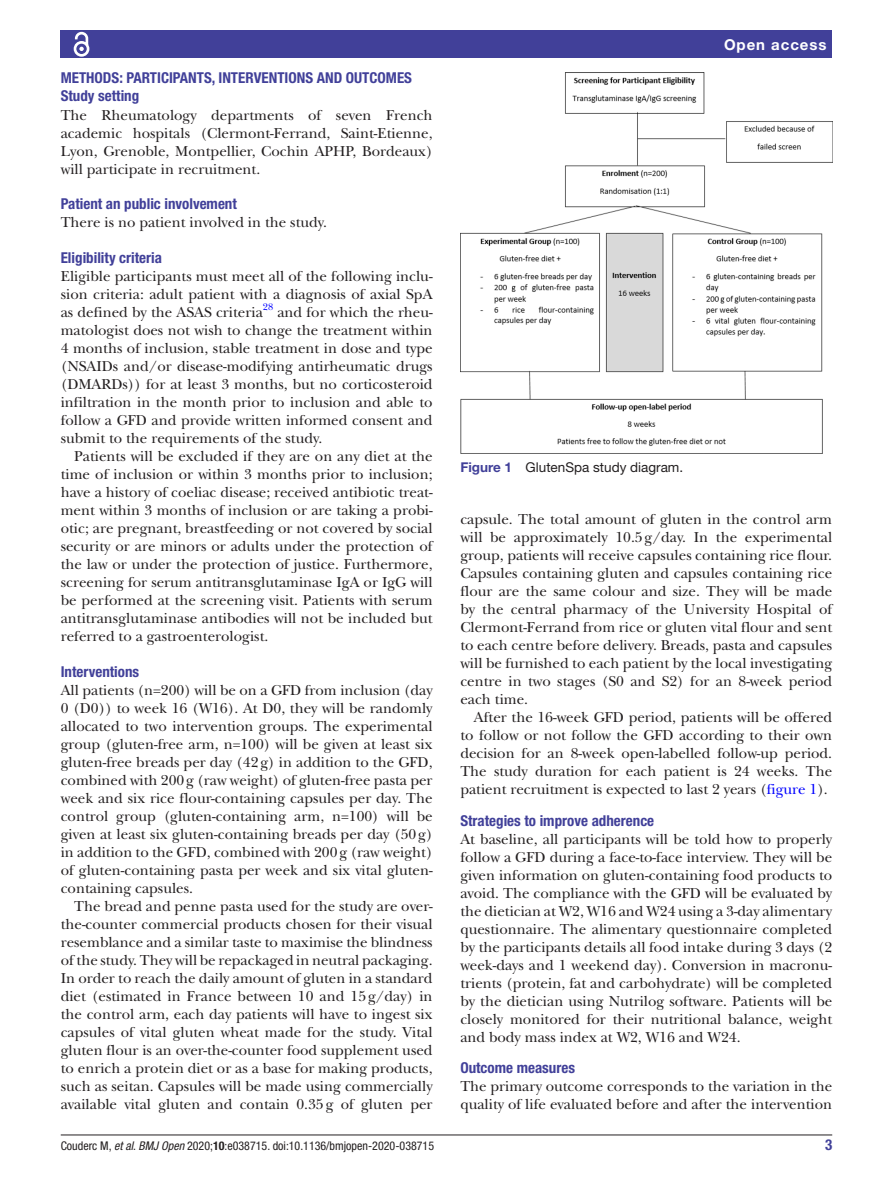
<style>
.page{position:relative;width:893px;height:1191px;background:#fff}
.page>*{position:absolute;margin:0;border:0;box-sizing:border-box;transform-origin:0 0}
.t1{font:15px/18px "New Baskerville";color:#231f20;text-align:justify}
.t2{font:700 condensed 15px/18px "Helvetica Neue LT Std";color:#414099}
.t3{font:700 15px "Helvetica Neue LT Std";letter-spacing:.065em;color:#fff}
.t4{font:13.5px "Helvetica Neue LT Std";color:#231f20}
.t5{font:condensed 12px "Helvetica Neue LT Std";color:#231f20}
.s1{font-weight:700;color:#414099}
.s2{color:#00f}
.s3{font-style:italic}
.s4{font-weight:700}
</style>
<div class="page">
<hr style="left:61px;top:1134px;width:771px;height:1px;background:#231f20">
<div style="left:61px;top:31px;width:771px;height:27px;background:#414099"></div>
<svg style="left:73px;top:31px;width:17px;height:26px"></svg>
<img style="left:460px;top:73px;width:372px;height:381px">
<p class="t2" style="left:61px;top:69px;width:353px">METHODS: PARTICIPANTS, INTERVENTIONS AND OUTCOMES<br>Study setting</p>
<p class="t1" style="left:61px;top:106px;width:373px">The Rheumatology departments of seven French academic hospitals (Clermont-Ferrand, Saint-Etienne, Lyon, Grenoble, Montpellier, Cochin APHP, Bordeaux) will participate in recruitment.</p>
<p class="t2" style="left:61px;top:195px;width:178px">Patient an public involvement</p>
<p class="t1" style="left:61px;top:214px;width:268px">There is no patient involved in the study.</p>
<p class="t2" style="left:61px;top:249px;width:103px">Eligibility criteria</p>
<p class="t1" style="left:61px;top:267px;width:373px">Eligible participants must meet all of the following inclu&shy;sion criteria: adult patient with a diagnosis of axial SpA as defined by the ASAS criteria<sup>28</sup> and for which the rheu&shy;matologist does not wish to change the treatment within 4 months of inclusion, stable treatment in dose and type (NSAIDs and/or disease-modifying antirheumatic drugs (DMARDs)) for at least 3 months, but no corticosteroid infiltration in the month prior to inclusion and able to follow a GFD and provide written informed consent and submit to the requirements of the study.</p>
<p class="t1" style="left:61px;top:447px;width:373px;text-indent:14px">Patients will be excluded if they are on any diet at the time of inclusion or within 3 months prior to inclusion; have a history of coeliac disease; received antibiotic treat&shy;ment within 3 months of inclusion or are taking a probi&shy;otic; are pregnant, breastfeeding or not covered by social security or are minors or adults under the protection of the law or under the protection of justice. Furthermore, screening for serum antitransglutaminase IgA or IgG will be performed at the screening visit. Patients with serum antitransglutaminase antibodies will not be included but referred to a gastroenterologist.</p>
<p class="t2" style="left:61px;top:662px;width:80px">Interventions</p>
<p class="t1" style="left:61px;top:681px;width:373px">All patients (n=200) will be on a GFD from inclusion (day 0 (D0)) to week 16 (W16). At D0, they will be randomly allocated to two intervention groups. The experimental group (gluten-free arm, n=100) will be given at least six gluten-free breads per day (42g) in addition to the GFD, combined with 200g (raw weight) of gluten-free pasta per week and six rice flour-containing capsules per day. The control group (gluten-containing arm, n=100) will be given at least six gluten-containing breads per day (50g) in addition to the GFD, combined with 200g (raw weight) of gluten-containing pasta per week and six vital gluten&shy;containing capsules.</p>
<p class="t1" style="left:61px;top:897px;width:373px;text-indent:14px">The bread and penne pasta used for the study are over&shy;the-counter commercial products chosen for their visual resemblance and a similar taste to maximise the blindness of the study. They will be repackaged in neutral packaging.<br>In order to reach the daily amount of gluten in a standard diet (estimated in France between 10 and 15g/day) in the control arm, each day patients will have to ingest six capsules of vital gluten wheat made for the study. Vital gluten flour is an over-the-counter food supplement used to enrich a protein diet or as a base for making products, such as seitan. Capsules will be made using commercially available vital gluten and contain 0.35g of gluten per</p>
<p class="t3" style="left:724px;top:35px;width:104px">Open access</p>
<p class="t4" style="left:460px;top:459px;width:224px"><span class="s1">Figure 1</span> GlutenSpa study diagram.</p>
<p class="t1" style="left:460px;top:510px;width:373px">capsule. The total amount of gluten in the control arm will be approximately 10.5g/day. In the experimental group, patients will receive capsules containing rice flour.<br>Capsules containing gluten and capsules containing rice flour are the same colour and size. They will be made by the central pharmacy of the University Hospital of Clermont-Ferrand from rice or gluten vital flour and sent to each centre before delivery. Breads, pasta and capsules will be furnished to each patient by the local investigating centre in two stages (S0 and S2) for an 8-week period each time.</p>
<p class="t1" style="left:460px;top:708px;width:373px;text-indent:14px">After the 16-week GFD period, patients will be offered to follow or not follow the GFD according to their own decision for an 8-week open-labelled follow-up period.<br>The study duration for each patient is 24 weeks. The patient recruitment is expected to last 2 years (<span class="s2">figure 1</span>).</p>
<p class="t2" style="left:460px;top:811px;width:195px">Strategies to improve adherence</p>
<p class="t1" style="left:460px;top:830px;width:373px">At baseline, all participants will be told how to properly follow a GFD during a face-to-face interview. They will be given information on gluten-containing food products to avoid. The compliance with the GFD will be evaluated by the dietician at W2, W16 and W24 using a 3-day alimentary questionnaire. The alimentary questionnaire completed by the participants details all food intake during 3 days (2 week-days and 1 weekend day). Conversion in macronu&shy;trients (protein, fat and carbohydrate) will be completed by the dietician using Nutrilog software. Patients will be closely monitored for their nutritional balance, weight and body mass index at W2, W16 and W24.</p>
<p class="t2" style="left:460px;top:1058px;width:116px">Outcome measures</p>
<p class="t1" style="left:460px;top:1077px;width:373px">The primary outcome corresponds to the variation in the quality of life evaluated before and after the intervention</p>
<p class="t5" style="left:61px;top:1138px;width:375px">Couderc M, <span class="s3">et al</span>. <span class="s3">BMJ Open</span> 2020;<span class="s4">10</span>:e038715. doi:10.1136/bmjopen-2020-038715</p>
<p class="t2" style="left:825px;top:1135px;width:9px">3</p>
</div>
